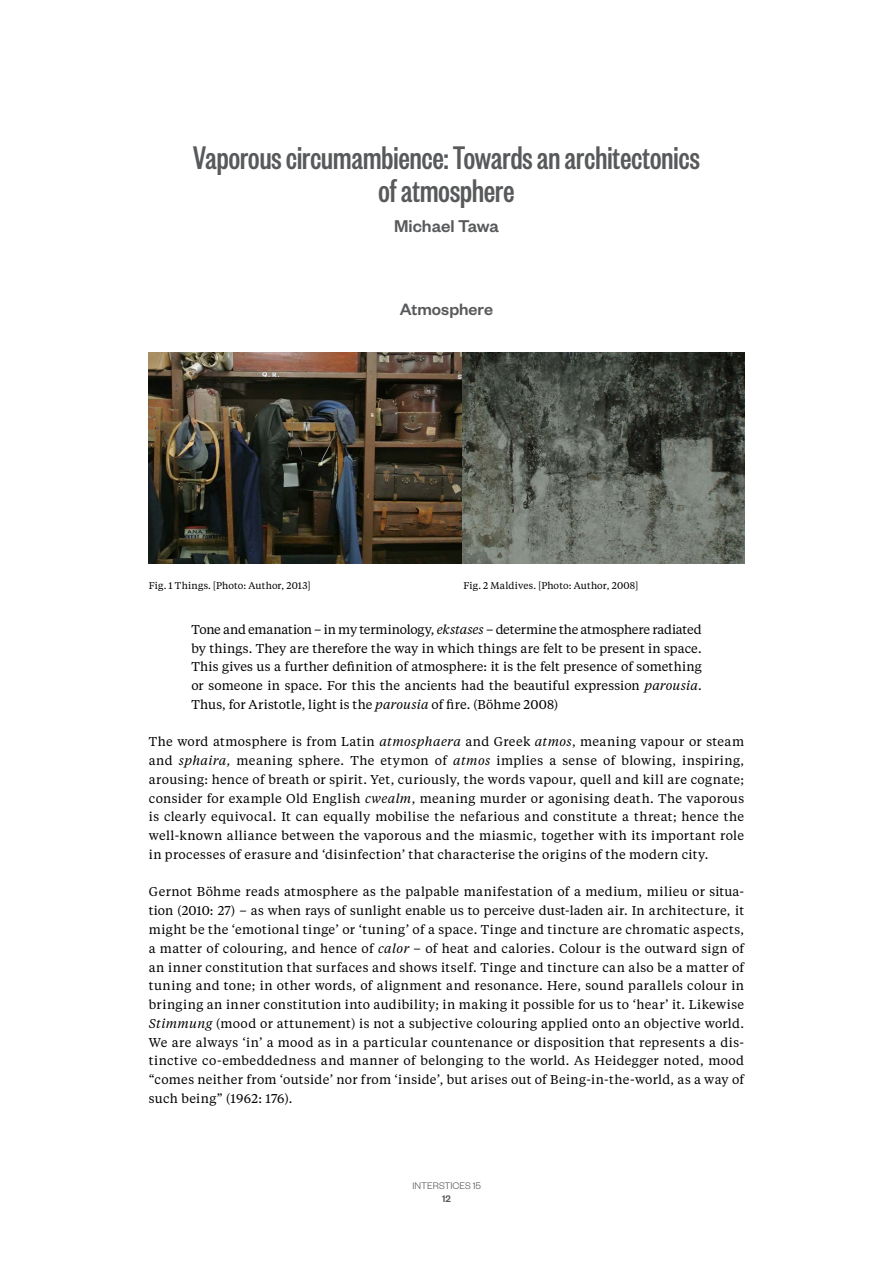
<style>
.page{position:relative;width:893px;height:1263px;background:#fff}
.page>*{position:absolute;margin:0;border:0;box-sizing:border-box;transform-origin:0 0}
.t1{font:500 36px/33px "Founders Grotesk X Cond";letter-spacing:.005em;color:#58595b;text-align:center}
.t2{font:500 18.75px "Founders Grotesk";color:#58595b}
.t3{font:500 18px "Founders Grotesk";color:#58595b}
.t4{font:12.75px/18.8px "Tiempos Text";letter-spacing:.02em;color:#000;text-align:justify}
.t5{font:300 10.5px "Founders Grotesk";color:#58595b}
.t6{font:500 10.5px "Founders Grotesk";color:#58595b}
.t7{font:9.75px "Tiempos Text";letter-spacing:.015em;color:#000}
.s1{font-style:italic}
</style>
<div class="page">
<img style="left:149px;top:353px;width:595px;height:210px">
<h1 class="t1" style="left:193px;top:139px;width:508px">Vaporous circumambience: Towards an architectonics of atmosphere</h1>
<h2 class="t2" style="left:394px;top:214px;width:106px">Michael Tawa</h2>
<h3 class="t3" style="left:400px;top:298px;width:95px">Atmosphere</h3>
<p class="t7" style="left:149px;top:579px;width:163px">Fig. 1 Things. [Photo: Author, 2013]</p>
<p class="t4" style="left:191px;top:619px;width:512px">Tone and emanation – in my terminology, <span class="s1">ekstases</span> – determine the atmosphere radiated by things. They are therefore the way in which things are felt to be present in space.<br>This gives us a further definition of atmosphere: it is the felt presence of something or someone in space. For this the ancients had the beautiful expression <span class="s1">parousia</span>.<br>Thus, for Aristotle, light is the <span class="s1">parousia</span> of fire. (Böhme 2008)</p>
<p class="t4" style="left:149px;top:732px;width:597px">The word atmosphere is from Latin <span class="s1">atmosphaera</span> and Greek <span class="s1">atmos</span>, meaning vapour or steam and <span class="s1">sphaira,</span> meaning sphere. The etymon of <span class="s1">atmos</span> implies a sense of blowing, inspiring, arousing: hence of breath or spirit. Yet, curiously, the words vapour, quell and kill are cognate; consider for example Old English <span class="s1">cwealm</span>, meaning murder or agonising death. The vaporous is clearly equivocal. It can equally mobilise the nefarious and constitute a threat; hence the well-known alliance between the vaporous and the miasmic, together with its important role in processes of erasure and ‘disinfection’ that characterise the origins of the modern city.</p>
<p class="t4" style="left:149px;top:882px;width:597px">Gernot Böhme reads atmosphere as the palpable manifestation of a medium, milieu or situa&shy;tion (2010: 27) – as when rays of sunlight enable us to perceive dust-laden air. In architecture, it might be the ‘emotional tinge’ or ‘tuning’ of a space. Tinge and tincture are chromatic aspects, a matter of colouring, and hence of <span class="s1">calor</span> – of heat and calories. Colour is the outward sign of an inner constitution that surfaces and shows itself. Tinge and tincture can also be a matter of tuning and tone; in other words, of alignment and resonance. Here, sound parallels colour in bringing an inner constitution into audibility; in making it possible for us to ‘hear’ it. Likewise <span class="s1">Stimmung</span> (mood or attunement) is not a subjective colouring applied onto an objective world.<br>We are always ‘in’ a mood as in a particular countenance or disposition that represents a dis&shy;tinctive co-embeddedness and manner of belonging to the world. As Heidegger noted, mood “comes neither from ‘outside’ nor from ‘inside’, but arises out of Being-in-the-world, as a way of such being” (1962: 176).</p>
<p class="t7" style="left:463px;top:579px;width:176px">Fig. 2 Maldives. [Photo: Author, 2008]</p>
<p class="t5" style="left:412px;top:1179px;width:70px">INTERSTICES 15</p>
<p class="t6" style="left:442px;top:1192px;width:10px">12</p>
</div>
